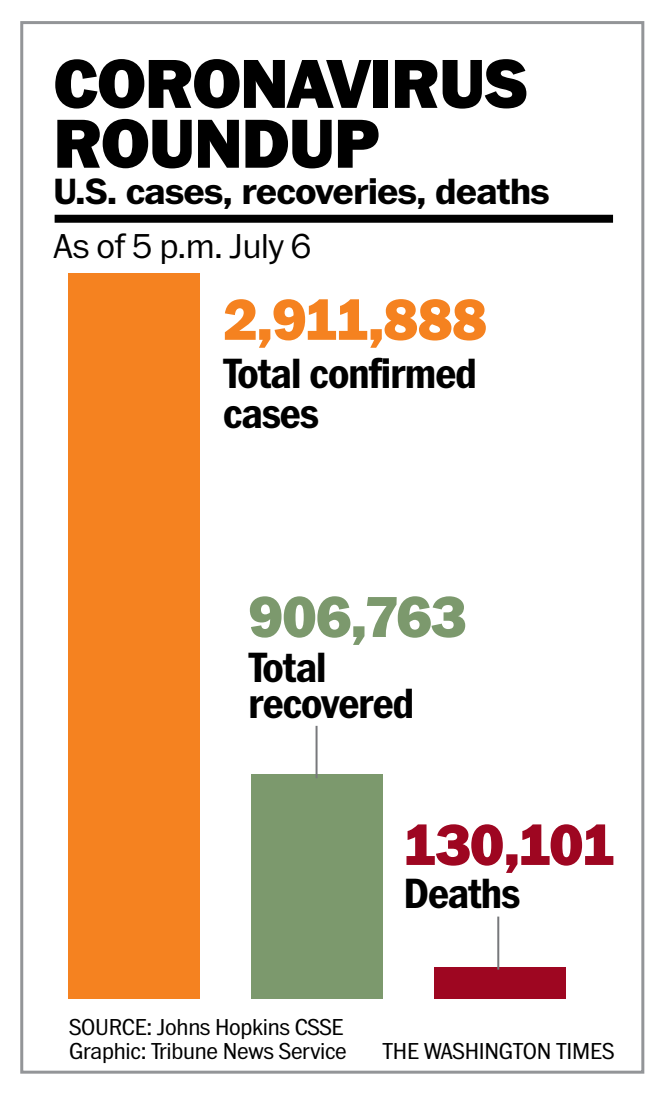
<style>
.page{position:relative;width:661px;height:1093px;background:#fff}
.page>*{position:absolute;margin:0;border:0;box-sizing:border-box;transform-origin:0 0}
.t1{font:900 71.6px/59.6px "Franklin ITC";letter-spacing:-.025em;color:#000}
.t2{font:900 60px "Franklin ITC";letter-spacing:-.015em;color:#f58220}
.t3{font:900 60px "Franklin ITC";letter-spacing:-.02em;color:#7c996d}
.t4{font:900 60px "Franklin ITC";letter-spacing:-.02em;color:#9e0621}
.t5{font:700 44px/40px "Franklin ITC Narrow";letter-spacing:-.02em;color:#000}
.t6{font:700 38px "Franklin ITC";letter-spacing:-.02em;color:#000}
.t7{font:300 36px "Franklin ITC";letter-spacing:-.02em;color:#000}
.t8{font:300 24px/24px "Franklin ITC Narrow";letter-spacing:-.01em;color:#000;scale:1.1 1}
</style>
<div class="page">
<div style="left:68px;top:274px;width:132px;height:724px;background:#f58220"></div>
<div style="left:251px;top:774px;width:132px;height:224px;background:#7c996d"></div>
<div style="left:434px;top:967px;width:132px;height:31px;background:#9e0621"></div>
<hr style="left:316px;top:725px;width:2px;height:53px;background:#77787b">
<hr style="left:497px;top:916px;width:2px;height:53px;background:#77787b">
<div style="left:55px;top:215px;width:558px;height:8px;background:#000"></div>
<div style="left:20px;top:21px;width:624px;height:1052px;border:3px solid #939598"></div>
<h1 class="t1" style="left:53px;top:54px;width:476px">CORONAVIRUS<br>ROUNDUP</h1>
<h3 class="t6" style="left:53px;top:169px;width:498px">U.S. cases, recoveries, deaths</h3>
<h3 class="t7" style="left:54px;top:227px;width:259px">As of 5 p.m. July 6</h3>
<h2 class="t2" style="left:223px;top:286px;width:265px">2,911,888</h2>
<h3 class="t5" style="left:223px;top:354px;width:255px">Total confirmed cases</h3>
<h2 class="t3" style="left:248px;top:583px;width:219px">906,763</h2>
<h3 class="t5" style="left:248px;top:651px;width:167px;line-height:36px">Total recovered</h3>
<h2 class="t4" style="left:404px;top:811px;width:213px">130,101</h2>
<h3 class="t5" style="left:404px;top:874px;width:118px">Deaths</h3>
<p class="t8" style="left:69px;top:1015px;width:254px">SOURCE: Johns Hopkins CSSE<br>Graphic: Tribune News Service</p>
<p class="t8" style="left:382px;top:1039px;width:212px">THE WASHINGTON TIMES</p>
</div>
